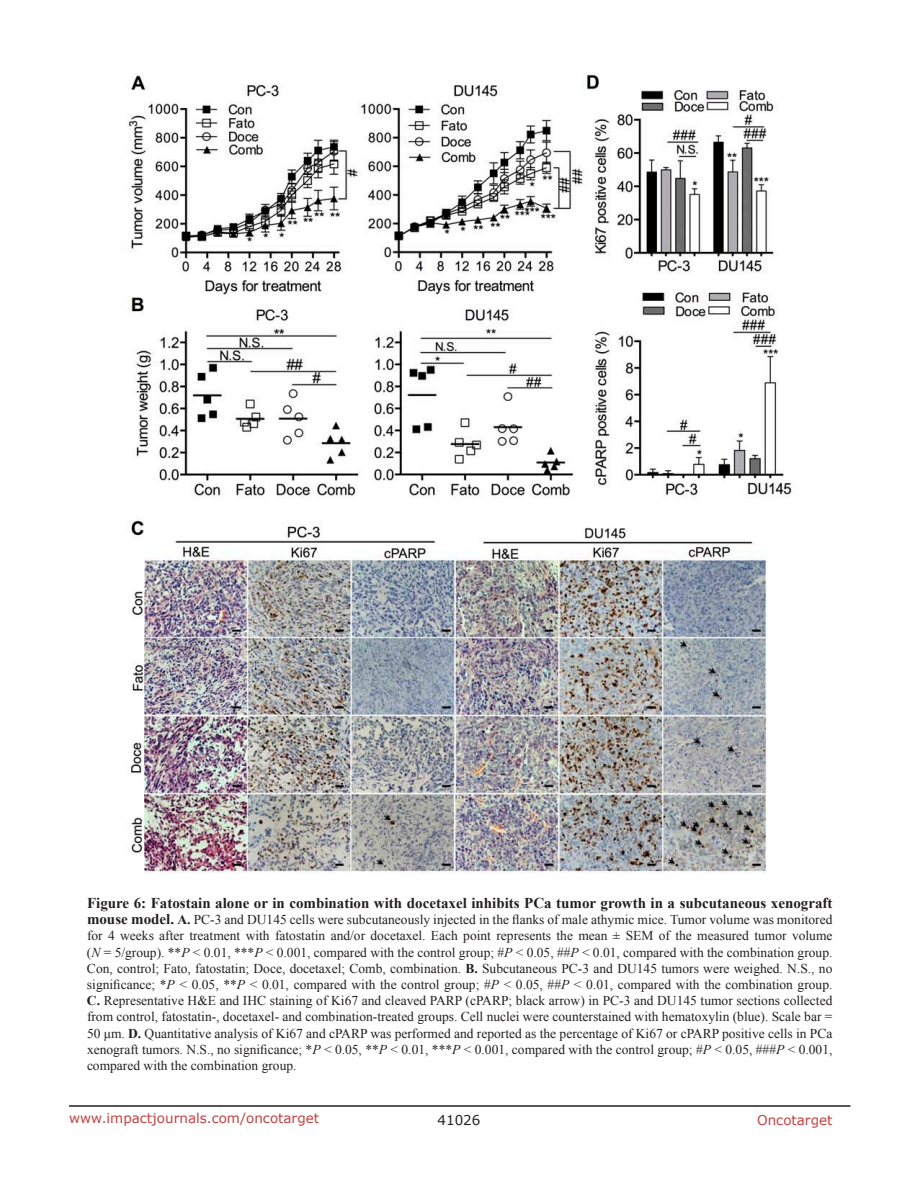
<style>
.page{position:relative;width:918px;height:1188px;background:#fff}
.page>*{position:absolute;margin:0;border:0;box-sizing:border-box;transform-origin:0 0}
.FigureText{font:700 15px "Times New Roman";color:#231f20}
.FigureText-2{font:13.5px/16.2px "Times New Roman";color:#231f20;text-align:justify}
.t1{font:13.5px "Verdana";color:#c24141}
.t2{font:13.5px "Verdana";color:#231f20}
.s1{font-weight:700;font-size:15px}
.s2{font-weight:700}
.s3{font-style:italic}
</style>
<div class="page">
<hr style="left:69px;top:1105px;width:781px;height:2px;background:#231f20">
<img style="left:128px;top:74px;width:667px;height:799px">
<p class="FigureText" style="left:87px;top:893px;width:747px">Figure 6: Fatostain alone or in combination with docetaxel inhibits PCa tumor growth in a subcutaneous xenograft</p>
<p class="FigureText-2" style="left:87px;top:911px;width:747px"><span class="s1">mouse model.</span> <span class="s2">A.</span> PC-3 and DU145 cells were subcutaneously injected in the flanks of male athymic mice. Tumor volume was monitored for 4 weeks after treatment with fatostatin and/or docetaxel. Each point represents the mean ± SEM of the measured tumor volume (<span class="s3">N</span> = 5/group). **<span class="s3">P</span> &lt; 0.01, ***<span class="s3">P</span> &lt; 0.001, compared with the control group; #<span class="s3">P</span> &lt; 0.05, ##<span class="s3">P</span> &lt; 0.01, compared with the combination group.<br>Con, control; Fato, fatostatin; Doce, docetaxel; Comb, combination. <span class="s2">B.</span> Subcutaneous PC-3 and DU145 tumors were weighed. N.S., no significance; *<span class="s3">P</span> &lt; 0.05, **<span class="s3">P</span> &lt; 0.01, compared with the control group; #<span class="s3">P</span> &lt; 0.05, ##<span class="s3">P</span> &lt; 0.01, compared with the combination group.<br><span class="s2">C.</span> Representative H&amp;E and IHC staining of Ki67 and cleaved PARP (cPARP; black arrow) in PC-3 and DU145 tumor sections collected from control, fatostatin-, docetaxel- and combination-treated groups. Cell nuclei were counterstained with hematoxylin (blue). Scale bar = 50 μm. <span class="s2">D.</span> Quantitative analysis of Ki67 and cPARP was performed and reported as the percentage of Ki67 or cPARP positive cells in PCa xenograft tumors. N.S., no significance; *<span class="s3">P</span> &lt; 0.05, **<span class="s3">P</span> &lt; 0.01, ***<span class="s3">P</span> &lt; 0.001, compared with the control group; #<span class="s3">P</span> &lt; 0.05, ###<span class="s3">P</span> &lt; 0.001, compared with the combination group.</p>
<p class="t1" style="left:69px;top:1109px;width:252px">www.impactjournals.com/oncotarget</p>
<p class="t2" style="left:438px;top:1111px;width:44px">41026</p>
<p class="t1" style="left:757px;top:1111px;width:77px">Oncotarget</p>
</div>
